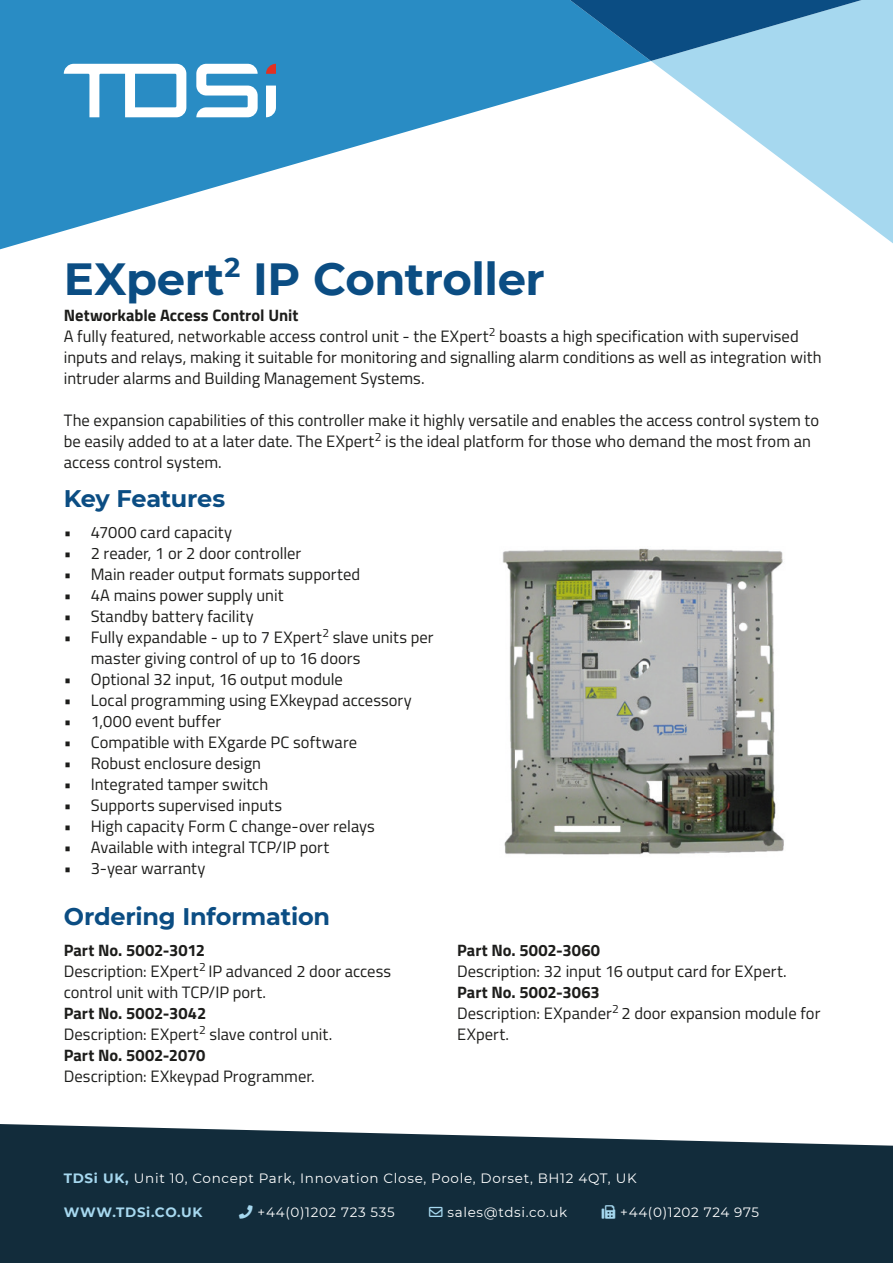
<style>
.page{position:relative;width:893px;height:1263px;background:#fff}
.page>*{position:absolute;margin:0;border:0;box-sizing:border-box;transform-origin:0 0}
.t1{font:700 45px "Montserrat";letter-spacing:-.01em;color:#0b4d83}
.t2{font:700 24px "Montserrat";letter-spacing:-.01em;color:#0b4d83}
.t3{font:16.5px/21px "Titillium Web";color:#1d1d1b}
.t4{font:700 16.5px "Titillium Web";color:#1d1d1b}
.t5{font:13.5px "Montserrat";letter-spacing:.05em;color:#fff}
.t6{font:700 13.5px "Montserrat";letter-spacing:.05em;color:#a6d8ef}
.s1{font-weight:700;color:#a6d8ef}
.s2{color:#a6d8ef}
</style>
<div class="page">
<svg style="left:0;top:0;width:651px;height:249px;fill:#298cc4"></svg>
<svg style="left:651px;top:0;width:242px;height:243px;fill:#a6d8ef"></svg>
<svg style="left:570px;top:0;width:292px;height:61px;background:#4787b2"></svg>
<svg style="left:0;top:1124px;width:893px;height:139px;background:#243c4a"></svg>
<svg style="left:64px;top:64px;width:122px;height:53px"></svg>
<svg style="left:196px;top:64px;width:62px;height:53px"></svg>
<svg style="left:266px;top:86px;width:10px;height:31px"></svg>
<svg style="left:266px;top:64px;width:10px;height:10px"></svg>
<img style="left:502px;top:548px;width:282px;height:307px">
<svg style="left:239px;top:1205px;width:14px;height:14px"></svg>
<svg style="left:602px;top:1205px;width:13px;height:14px"></svg>
<p class="t1" style="left:64px;top:246px;width:483px">EXpert<sup>2</sup> IP Controller</p>
<p class="t4" style="left:64px;top:302px;width:236px">Networkable Access Control Unit</p>
<p class="t3" style="left:64px;top:325px;width:759px">A fully featured, networkable access control unit - the EXpert<sup>2</sup> boasts a high specification with supervised inputs and relays, making it suitable for monitoring and signalling alarm conditions as well as integration with intruder alarms and Building Management Systems.</p>
<p class="t3" style="left:64px;top:409px;width:757px">The expansion capabilities of this controller make it highly versatile and enables the access control system to be easily added to at a later date. The EXpert<sup>2</sup> is the ideal platform for those who demand the most from an access control system.</p>
<p class="t2" style="left:64px;top:481px;width:163px">Key Features</p>
<p class="t3" style="left:64px;top:520px;width:170px">• 47000 card capacity</p>
<p class="t3" style="left:64px;top:541px;width:239px">• 2 reader, 1 or 2 door controller</p>
<p class="t3" style="left:64px;top:562px;width:298px">• Main reader output formats supported</p>
<p class="t3" style="left:64px;top:583px;width:221px">• 4A mains power supply unit</p>
<p class="t3" style="left:64px;top:604px;width:191px">• Standby battery facility</p>
<p class="t3" style="left:91px;top:625px;width:344px;text-indent:-27px">• Fully expandable - up to 7 EXpert<sup>2</sup> slave units per master giving control of up to 16 doors</p>
<p class="t3" style="left:64px;top:667px;width:281px">• Optional 32 input, 16 output module</p>
<p class="t3" style="left:64px;top:688px;width:349px">• Local programming using EXkeypad accessory</p>
<p class="t3" style="left:64px;top:709px;width:159px">• 1,000 event buffer</p>
<p class="t3" style="left:64px;top:730px;width:295px">• Compatible with EXgarde PC software</p>
<p class="t3" style="left:64px;top:751px;width:199px">• Robust enclosure design</p>
<p class="t3" style="left:64px;top:772px;width:206px">• Integrated tamper switch</p>
<p class="t3" style="left:64px;top:793px;width:220px">• Supports supervised inputs</p>
<p class="t3" style="left:64px;top:814px;width:313px">• High capacity Form C change-over relays</p>
<p class="t3" style="left:64px;top:835px;width:267px">• Available with integral TCP/IP port</p>
<p class="t3" style="left:64px;top:856px;width:143px">• 3-year warranty</p>
<p class="t2" style="left:64px;top:899px;width:268px">Ordering Information</p>
<p class="t4" style="left:64px;top:938px;width:143px">Part No. 5002-3012</p>
<p class="t3" style="left:64px;top:960px;width:329px">Description: EXpert<sup>2</sup> IP advanced 2 door access control unit with TCP/IP port.</p>
<p class="t4" style="left:64px;top:1001px;width:144px">Part No. 5002-3042</p>
<p class="t3" style="left:64px;top:1023px;width:270px">Description: EXpert<sup>2</sup> slave control unit.</p>
<p class="t4" style="left:64px;top:1043px;width:143px">Part No. 5002-2070</p>
<p class="t3" style="left:64px;top:1065px;width:252px">Description: EXkeypad Programmer.</p>
<p class="t4" style="left:457px;top:938px;width:145px">Part No. 5002-3060</p>
<p class="t3" style="left:457px;top:960px;width:331px">Description: 32 input 16 output card for EXpert.</p>
<p class="t4" style="left:457px;top:980px;width:144px">Part No. 5002-3063</p>
<p class="t3" style="left:457px;top:1002px;width:365px">Description: EXpander<sup>2</sup> 2 door expansion module for<br>EXpert.</p>
<p class="t5" style="left:64px;top:1168px;width:574px"><span class="s1">TDSi UK,</span> Unit 10, Concept Park, Innovation Close, Poole, Dorset, BH12 4QT, UK</p>
<p class="t6" style="left:64px;top:1202px;width:140px">WWW.TDSi.CO.UK</p>
<p class="t5" style="left:258px;top:1203px;width:139px">+44(0)1202 723 535</p>
<p class="t5" style="left:429px;top:1203px;width:140px"><span class="s2">→</span> sales@tdsi.co.uk</p>
<p class="t5" style="left:620px;top:1203px;width:140px">+44(0)1202 724 975</p>
</div>
